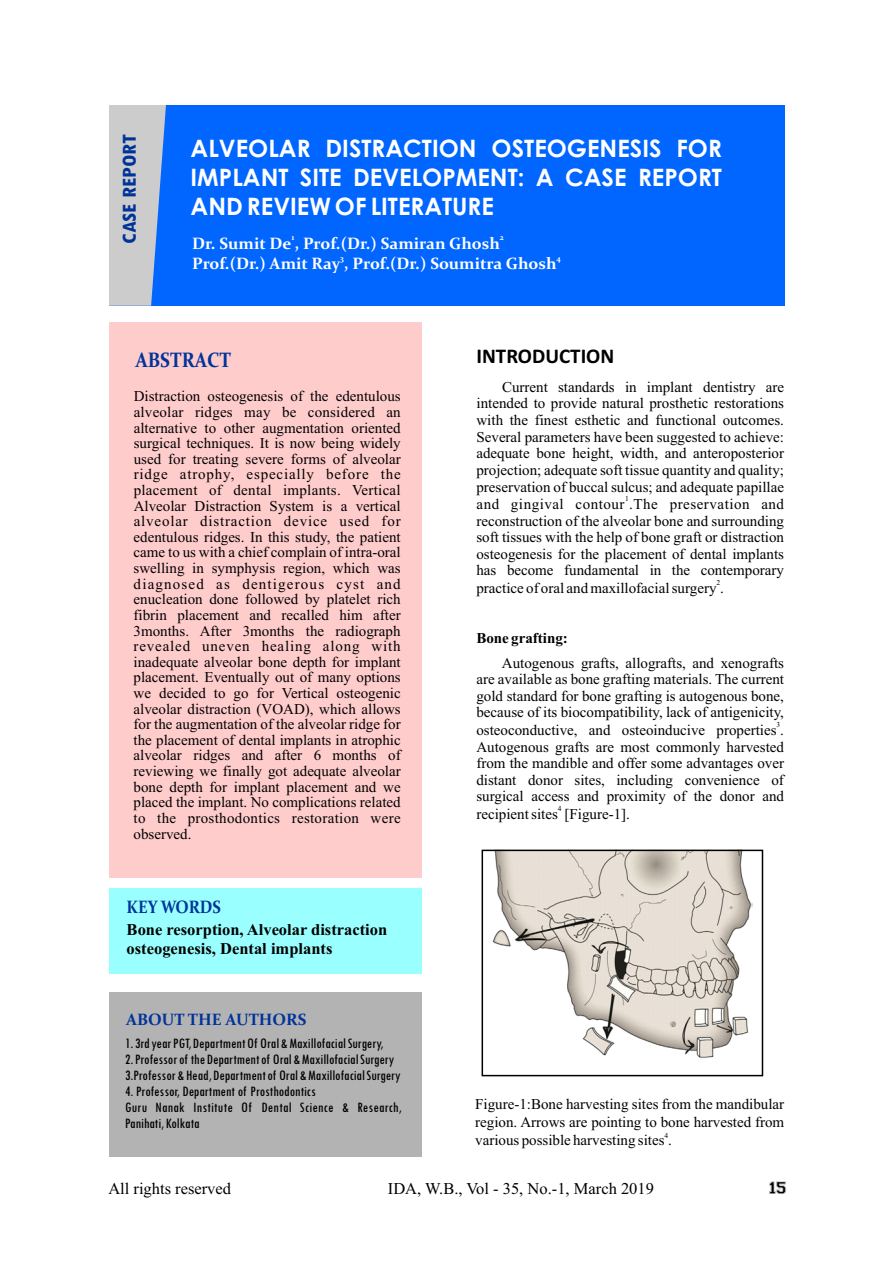
<style>
.page{position:relative;width:893px;height:1263px;background:#fff}
.page>*{position:absolute;margin:0;border:0;box-sizing:border-box;transform-origin:0 0}
.t1{font:700 24px/29.1px "Century Gothic";color:#fff;text-align:justify}
.t2{font:700 21px "Calibri";color:#000}
.t3{font:700 condensed 21px "Tw Cen";color:#039;scale:1.12 1}
.t4{font:700 21px "Constantia";color:#039;scale:.89 1}
.t5{font:700 18px "Constantia";letter-spacing:-.01em;color:#039;scale:.89 1}
.t6{font:700 16.5px "Constantia";color:#fff}
.t7{font:700 16.5px/18.3px "Times New Roman";color:#000}
.t8{font:16.5px "Times New Roman";color:#000}
.t9{font:700 16.5px "Constantia";color:#039}
.t10{font:15px/15.6px "Times New Roman";color:#000;text-align:justify}
.t11{font:condensed 15px/16px "Tw Cen";color:#000}
.t12{font:700 15px "Times New Roman";color:#000}
.t13{font:15px "Collegiate";color:#000}
.t14{font:700 8.25px "Constantia";color:#fff}
.t15{font:7.5px "Times New Roman";color:#000}
</style>
<div class="page">
<div style="left:109px;top:105px;width:675px;height:201px;background:#06f"></div>
<div style="left:109px;top:322px;width:313px;height:556px;background:#fcc"></div>
<div style="left:109px;top:889px;width:313px;height:85px;background:#9ff"></div>
<div style="left:109px;top:992px;width:313px;height:164px;background:#b3b3b3"></div>
<svg style="left:109px;top:105px;width:57px;height:201px"></svg>
<img style="left:493px;top:853px;width:260px;height:205px">
<div style="left:482px;top:850px;width:281px;height:226px;border:2px solid #000"></div>
<h2 class="t3" style="left:122px;top:244px;width:99px;rotate:-90deg">CASE REPORT</h2>
<h1 class="t1" style="left:191px;top:136px;width:533px">ALVEOLAR DISTRACTION OSTEOGENESIS FOR IMPLANT SITE DEVELOPMENT: A CASE REPORT AND REVIEW OF LITERATURE</h1>
<p class="t14" style="left:291px;top:234px;width:5px">1</p>
<p class="t14" style="left:500px;top:234px;width:6px">2</p>
<p class="t6" style="left:192px;top:236px;width:309px">Dr. Sumit De , Prof.(Dr.) Samiran Ghosh</p>
<p class="t14" style="left:340px;top:255px;width:5px">3</p>
<p class="t14" style="left:557px;top:255px;width:6px">4</p>
<p class="t6" style="left:192px;top:257px;width:366px">Prof.(Dr.) Amit Ray , Prof.(Dr.) Soumitra Ghosh</p>
<h2 class="t4" style="left:135px;top:352px;width:109px">ABSTRACT</h2>
<p class="t10" style="left:134px;top:390px;width:269px">Distraction osteogenesis of the edentulous alveolar ridges may be considered an alternative to other augmentation oriented surgical techniques. It is now being widely used for treating severe forms of alveolar ridge atrophy, especially before the placement of dental implants. Vertical Alveolar Distraction System is a vertical alveolar distraction device used for edentulous ridges. In this study, the patient came to us with a chief complain of intra-oral swelling in symphysis region, which was diagnosed as dentigerous cyst and enucleation done followed by platelet rich fibrin placement and recalled him after 3months. After 3months the radiograph revealed uneven healing along with inadequate alveolar bone depth for implant placement. Eventually out of many options we decided to go for Vertical osteogenic alveolar distraction (VOAD), which allows for the augmentation of the alveolar ridge for the placement of dental implants in atrophic alveolar ridges and after 6 months of reviewing we finally got adequate alveolar bone depth for implant placement and we placed the implant. No complications related to the prosthodontics restoration were observed.</p>
<p class="t5" style="left:127px;top:900px;width:108px">KEY WORDS</p>
<p class="t7" style="left:127px;top:922px;width:262px">Bone resorption, Alveolar distraction osteogenesis, Dental implants</p>
<p class="t9" style="left:126px;top:1012px;width:182px">ABOUT THE AUTHORS</p>
<p class="t11" style="left:125px;top:1037px;width:260px">1. 3rd year PGT, Department Of Oral &amp; Maxillofacial Surgery,</p>
<p class="t11" style="left:125px;top:1053px;width:277px">2. Professor of the Department of Oral &amp; Maxillofacial Surgery<br>3.Professor &amp; Head, Department of Oral &amp; Maxillofacial Surgery</p>
<p class="t11" style="left:125px;top:1085px;width:278px">4. Professor, Department of Prosthodontics<br>Guru Nanak Institute Of Dental Science &amp; Research,<br>Panihati, Kolkata</p>
<h2 class="t2" style="left:476px;top:348px;width:139px">INTRODUCTION</h2>
<p class="t10" style="left:476px;top:380px;width:309px;line-height:16.6px;text-indent:26px">Current standards in implant dentistry are intended to provide natural prosthetic restorations with the finest esthetic and functional outcomes.<br>Several parameters have been suggested to achieve: adequate bone height, width, and anteroposterior projection; adequate soft tissue quantity and quality; preservation of buccal sulcus; and adequate papillae</p>
<p class="t15" style="left:625px;top:496px;width:5px">1</p>
<p class="t10" style="left:476px;top:497px;width:309px;line-height:16.6px">and gingival contour .The preservation and reconstruction of the alveolar bone and surrounding soft tissues with the help of bone graft or distraction osteogenesis for the placement of dental implants has become fundamental in the contemporary</p>
<p class="t15" style="left:716px;top:580px;width:5px">2</p>
<p class="t10" style="left:476px;top:581px;width:249px">practice of oral and maxillofacial surgery .</p>
<p class="t12" style="left:476px;top:632px;width:93px">Bone grafting:</p>
<p class="t10" style="left:476px;top:656px;width:309px;line-height:16.6px;text-indent:26px">Autogenous grafts, allografts, and xenografts are available as bone grafting materials. The current gold standard for bone grafting is autogenous bone, because of its biocompatibility, lack of antigenicity,</p>
<p class="t15" style="left:776px;top:722px;width:5px">3</p>
<p class="t10" style="left:476px;top:723px;width:309px;line-height:16.6px">osteoconductive, and osteoinducive properties .<br>Autogenous grafts are most commonly harvested from the mandible and offer some advantages over distant donor sites, including convenience of surgical access and proximity of the donor and</p>
<p class="t15" style="left:558px;top:806px;width:5px">4</p>
<p class="t10" style="left:476px;top:807px;width:155px">recipient sites [Figure-1].</p>
<p class="t10" style="left:475px;top:1097px;width:310px;line-height:18px">Figure-1:Bone harvesting sites from the mandibular region. Arrows are pointing to bone harvested from</p>
<p class="t15" style="left:664px;top:1132px;width:5px">4</p>
<p class="t10" style="left:475px;top:1134px;width:198px">various possible harvesting sites .</p>
<p class="t8" style="left:108px;top:1183px;width:124px">All rights reserved</p>
<p class="t8" style="left:388px;top:1183px;width:268px">IDA, W.B., Vol - 35, No.-1, March 2019</p>
<p class="t13" style="left:769px;top:1180px;width:19px">15</p>
</div>
